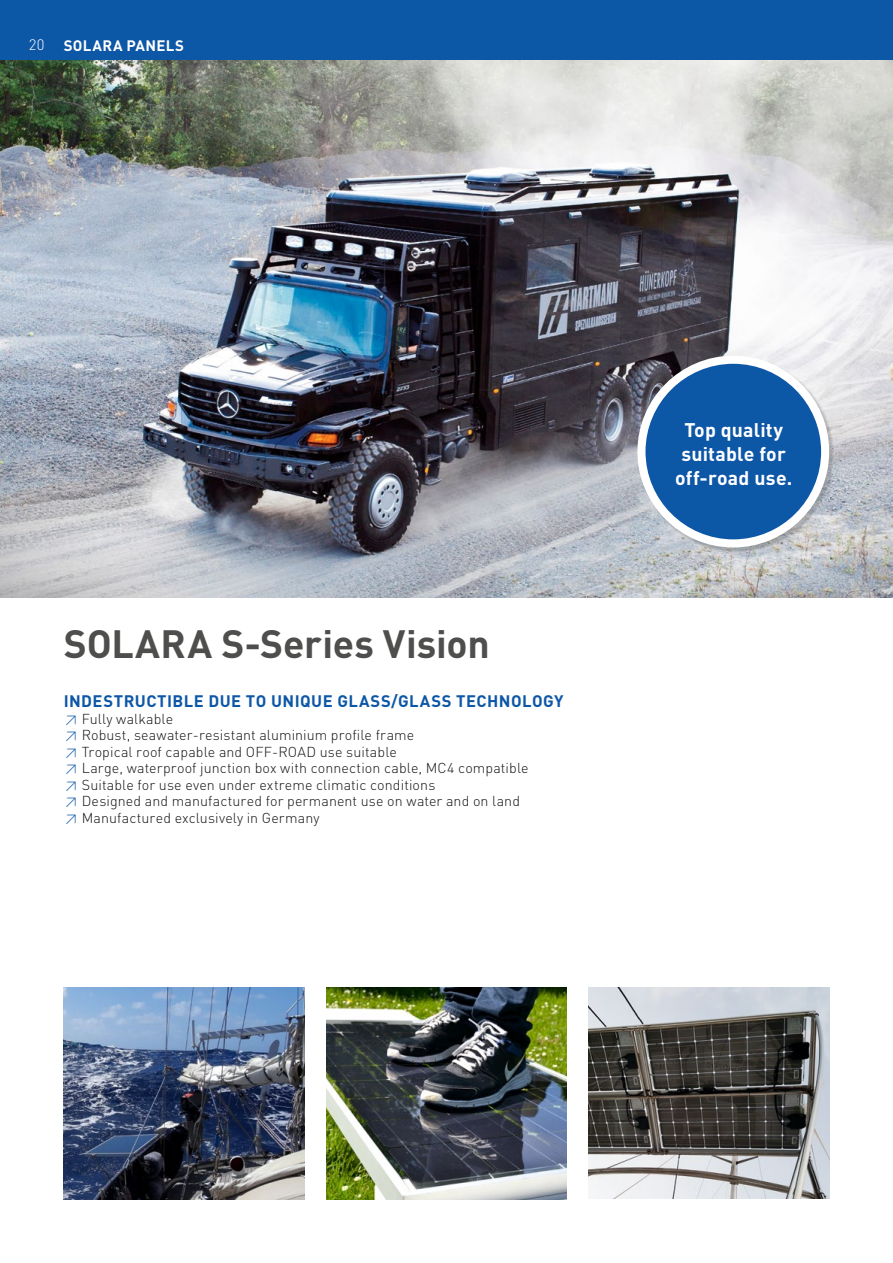
<style>
.page{position:relative;width:893px;height:1263px;background:#fff}
.page>*{position:absolute;margin:0;border:0;box-sizing:border-box;transform-origin:0 0}
.t1{font:700 39px "DIN";color:#4e4e4d}
.t2{font:700 19.5px/24px "DIN";letter-spacing:.01em;color:#fff;text-align:center}
.t3{font:700 16.5px "DIN";letter-spacing:.03em;color:#0d57a7}
.t4{font:700 15px "DIN";letter-spacing:.025em;color:#fff}
.t5{font:300 15px "DIN";color:#fff}
.t6{font:300 14.25px/16.5px "DIN";letter-spacing:.01em;color:#141415}
.s1{color:#0d57a7}
</style>
<div class="page">
<img style="left:0;top:60px;width:893px;height:537px">
<div style="left:0;top:0;width:893px;height:60px;background:#0d57a7"></div>
<img style="left:326px;top:988px;width:241px;height:211px">
<img style="left:64px;top:988px;width:241px;height:211px">
<img style="left:588px;top:988px;width:241px;height:210px">
<div style="left:638px;top:357px;width:196px;height:196px;background:#141415;opacity:.2"></div>
<div style="left:641px;top:360px;width:184px;height:183px;background:#0d57a7;border-radius:50%"></div>
<div style="left:637px;top:356px;width:192px;height:191px;border:8px solid #fff;border-radius:50%"></div>
<p class="t5" style="left:29px;top:36px;width:17px">20</p>
<p class="t4" style="left:64px;top:36px;width:122px">SOLARA PANELS</p>
<h1 class="t1" style="left:64px;top:618px;width:427px">SOLARA S-Series Vision</h1>
<p class="t3" style="left:64px;top:691px;width:501px">INDESTRUCTIBLE DUE TO UNIQUE GLASS/GLASS TECHNOLOGY</p>
<p class="t6" style="left:64px;top:710px;width:466px"><span class="s1">≥</span> Fully walkable<br><span class="s1">≥</span> Robust, seawater-resistant aluminium profile frame<br><span class="s1">≥</span> Tropical roof capable and OFF-ROAD use suitable<br><span class="s1">≥</span> Large, waterproof junction box with connection cable, MC4 compatible <span class="s1">≥</span> Suitable for use even under extreme climatic conditions<br><span class="s1">≥</span> Designed and manufactured for permanent use on water and on land <span class="s1">≥</span> Manufactured exclusively in Germany</p>
<h2 class="t2" style="left:675px;top:417px;width:119px">Top quality suitable for off-road use.</h2>
</div>
